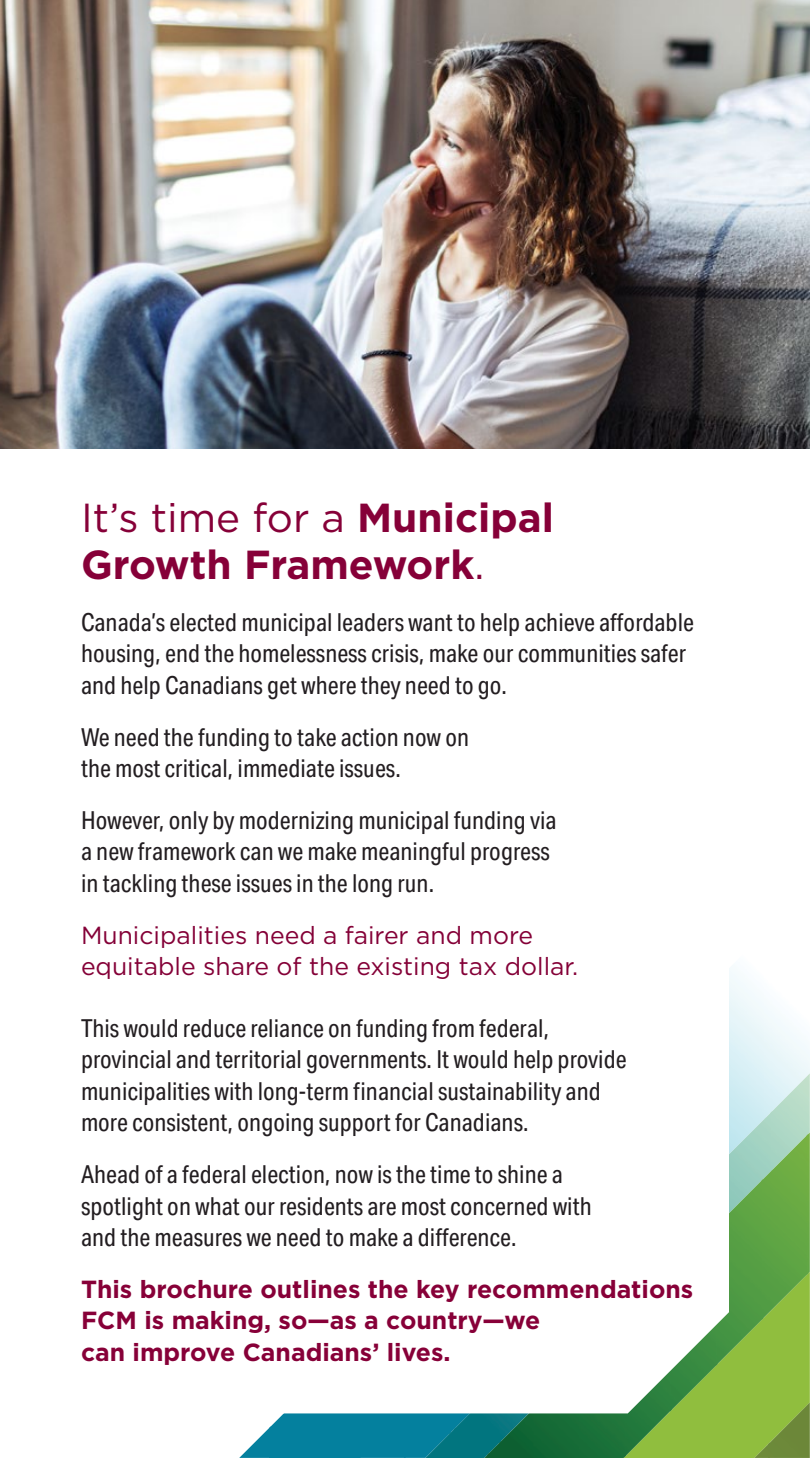
<style>
.page{position:relative;width:810px;height:1458px;background:#fff}
.page>*{position:absolute;margin:0;border:0;box-sizing:border-box;transform-origin:0 0}
.t1{font:700 40.5px/47.2px "Gotham";color:#860038}
.t2{font:24.75px/31.5px "Aktiv Grotesk Cd";color:#231e21}
.t3{font:700 24.75px/31.5px "Gotham HTF";color:#870038}
.t4{font:24.75px/31.5px "Gotham HTF";color:#840037}
.s1{font-family:"Gotham HTF";font-weight:400}
</style>
<div class="page">
<img style="left:0;top:0;width:810px;height:449px">
<img style="left:239px;top:1428px;width:30px;height:30px">
<img style="left:269px;top:1413px;width:45px;height:45px">
<div style="left:314px;top:1413px;width:45px;height:45px;background:#04809e"></div>
<div style="left:359px;top:1413px;width:45px;height:45px;background:#04809e"></div>
<img style="left:404px;top:1413px;width:45px;height:45px">
<img style="left:809px;top:1050px;width:1px;height:23px">
<img style="left:425px;top:1428px;width:29px;height:30px">
<img style="left:454px;top:1413px;width:33px;height:45px">
<img style="left:729px;top:1111px;width:42px;height:68px">
<img style="left:771px;top:1073px;width:39px;height:61px">
<div style="left:626px;top:1275px;width:184px;height:183px;background:#90be3e"></div>
<svg style="left:484px;top:1453px;width:3px;height:5px"></svg>
<img style="left:487px;top:1413px;width:46px;height:45px">
<div style="left:533px;top:1413px;width:46px;height:45px;background:#156a36"></div>
<div style="left:579px;top:1413px;width:47px;height:45px;background:#1b7139"></div>
<img style="left:624px;top:1413px;width:48px;height:44px">
<img style="left:729px;top:1179px;width:34px;height:187px">
<img style="left:761px;top:1134px;width:47px;height:186px">
<img style="left:807px;top:1132px;width:3px;height:143px">
<img style="left:679px;top:1457px;width:46px;height:1px">
<img style="left:754px;top:1443px;width:14px;height:15px">
<img style="left:768px;top:1402px;width:42px;height:56px">
<svg style="left:626px;top:1275px;width:103px;height:138px"></svg>
<h1 class="t1" style="left:81px;top:494px;width:474px"><span class="s1">It’s time for a</span> Municipal<br>Growth Framework<span class="s1">.</span></h1>
<p class="t2" style="left:81px;top:606px;width:615px">Canada’s elected municipal leaders want to help achieve affordable housing, end the homelessness crisis, make our communities safer and help Canadians get where they need to go.</p>
<p class="t2" style="left:81px;top:721px;width:390px">We need the funding to take action now on the most critical, immediate issues.</p>
<p class="t2" style="left:81px;top:805px;width:477px">However, only by modernizing municipal funding via a new framework can we make meaningful progress in tackling these issues in the long run.</p>
<p class="t4" style="left:81px;top:919px;width:499px">Municipalities need a fairer and more equitable share of the existing tax dollar.</p>
<p class="t2" style="left:81px;top:1013px;width:547px">This would reduce reliance on funding from federal, provincial and territorial governments. It would help provide municipalities with long-term financial sustainability and more consistent, ongoing support for Canadians.</p>
<p class="t2" style="left:81px;top:1159px;width:512px">Ahead of a federal election, now is the time to shine a spotlight on what our residents are most concerned with and the measures we need to make a difference.</p>
<p class="t3" style="left:81px;top:1273px;width:614px">This brochure outlines the key recommendations<br>FCM is making, so—as a country—we<br>can improve Canadians’ lives.</p>
</div>
